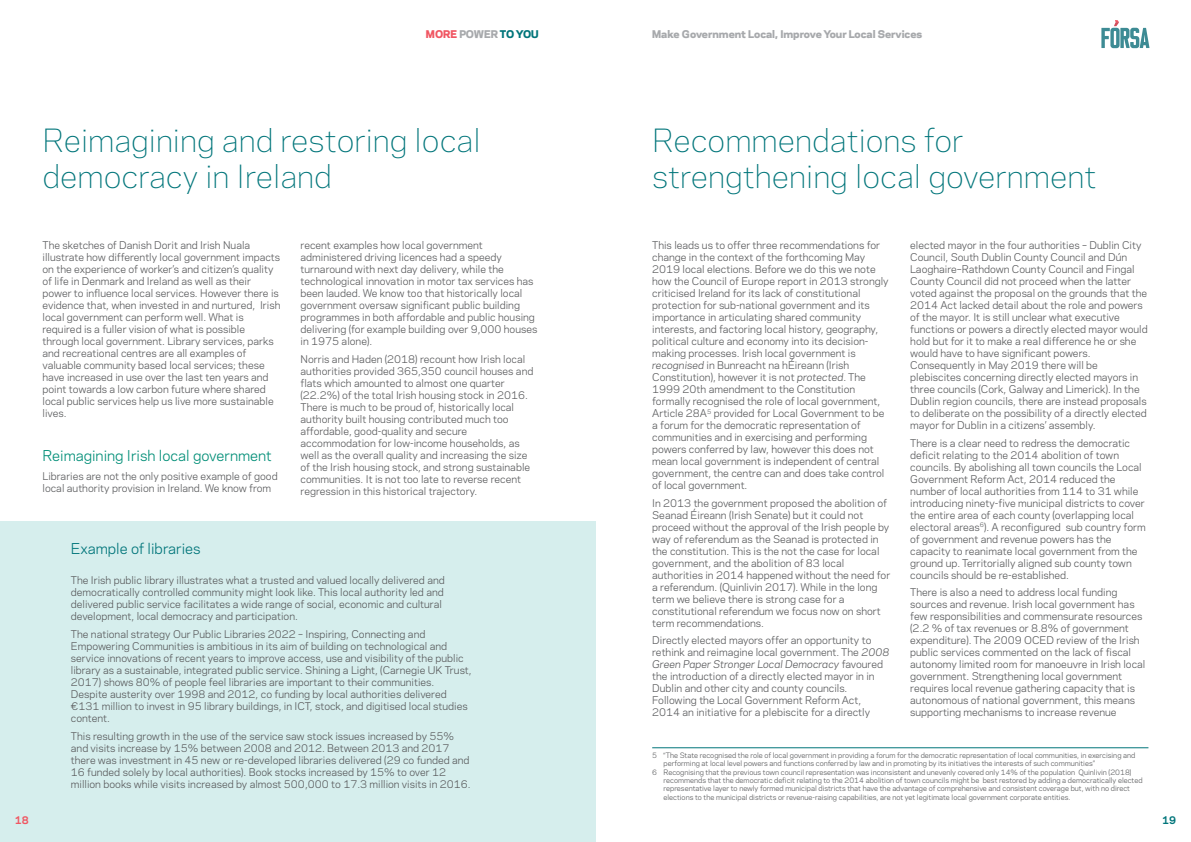
<style>
.page{position:relative;width:1191px;height:842px;background:#fff}
.page>*{position:absolute;margin:0;border:0;box-sizing:border-box;transform-origin:0 0}
.t1{font:300 30px/36px "Polaris";color:#00757a}
.t2{font:14px "Polaris";color:#008e77}
.t3{font:14px "Polaris";color:#00757a}
.t4{font:10px/12px "Polaris";color:#58595b}
.t5{font:800 10px "Polaris";color:#a7a9ac}
.t6{font:700 10px "Polaris";color:#00757a}
.t7{font:700 10px "Polaris";color:#f05662}
.t8{font:7px "Polaris";color:#58595b}
.s1{color:#f05662}
.s2{color:#00757a}
.s3{font-style:italic}
</style>
<div class="page">
<div style="left:0;top:521px;width:595px;height:321px;background:#d6eeed"></div>
<svg style="left:1101px;top:20px;width:48px;height:28px"></svg>
<hr style="left:652px;top:747px;width:496px;height:1px;background:#00757a">
<p class="t5" style="left:426px;top:29px;width:114px"><span class="s1">MORE</span> POWER <span class="s2">TO YOU</span></p>
<p class="t5" style="left:652px;top:29px;width:271px">Make Government Local, Improve Your Local Services</p>
<p class="t1" style="left:43px;top:125px;width:439px">Reimagining and restoring local democracy in Ireland</p>
<p class="t4" style="left:43px;top:240px;width:239px">The sketches of Danish Dorit and Irish Nuala illustrate how differently local government impacts on the experience of worker’s and citizen’s quality of life in Denmark and Ireland as well as their power to influence local services. However there is evidence that, when invested in and nurtured, Irish local government can perform well. What is required is a fuller vision of what is possible through local government. Library services, parks and recreational centres are all examples of valuable community based local services; these have increased in use over the last ten years and point towards a low carbon future where shared local public services help us live more sustainable lives.</p>
<p class="t2" style="left:43px;top:449px;width:231px">Reimagining Irish local government</p>
<p class="t4" style="left:43px;top:471px;width:237px">Libraries are not the only positive example of good local authority provision in Ireland. We know from</p>
<p class="t4" style="left:300px;top:240px;width:238px">recent examples how local government administered driving licences had a speedy turnaround with next day delivery, while the technological innovation in motor tax services has been lauded. We know too that historically local government oversaw significant public building programmes in both affordable and public housing delivering (for example building over 9,000 houses in 1975 alone).</p>
<p class="t4" style="left:300px;top:354px;width:234px">Norris and Haden (2018) recount how Irish local authorities provided 365,350 council houses and flats which amounted to almost one quarter (22.2%) of the total Irish housing stock in 2016.<br>There is much to be proud of, historically local authority built housing contributed much too affordable, good-quality and secure accommodation for low-income households, as well as the overall quality and increasing the size of the Irish housing stock, and strong sustainable communities. It is not too late to reverse recent regression in this historical trajectory.</p>
<p class="t7" style="left:15px;top:816px;width:15px">18</p>
<p class="t3" style="left:71px;top:542px;width:131px">Example of libraries</p>
<p class="t4" style="left:71px;top:575px;width:375px">The Irish public library illustrates what a trusted and valued locally delivered and democratically controlled community might look like. This local authority led and delivered public service facilitates a wide range of social, economic and cultural development, local democracy and participation.</p>
<p class="t4" style="left:71px;top:629px;width:402px">The national strategy Our Public Libraries 2022 – Inspiring, Connecting and Empowering Communities is ambitious in its aim of building on technological and service innovations of recent years to improve access, use and visibility of the public library as a sustainable, integrated public service. Shining a Light, (Carnegie UK Trust, 2017) shows 80% of people feel libraries are important to their communities.<br>Despite austerity over 1998 and 2012, co funding by local authorities delivered €131 million to invest in 95 library buildings, in ICT, stock, and digitised local studies content.</p>
<p class="t4" style="left:71px;top:730px;width:401px">This resulting growth in the use of the service saw stock issues increased by 55% and visits increase by 15% between 2008 and 2012. Between 2013 and 2017 there was investment in 45 new or re-developed libraries delivered (29 co funded and 16 funded solely by local authorities). Book stocks increased by 15% to over 12 million books while visits increased by almost 500,000 to 17.3 million visits in 2016.</p>
<p class="t1" style="left:652px;top:125px;width:446px">Recommendations for strengthening local government</p>
<p class="t4" style="left:652px;top:240px;width:238px">This leads us to offer three recommendations for change in the context of the forthcoming May 2019 local elections. Before we do this we note how the Council of Europe report in 2013 strongly criticised Ireland for its lack of constitutional protection for sub-national government and its importance in articulating shared community interests, and factoring local history, geography, political culture and economy into its decision&shy;making processes. Irish local government is <span class="s3">recognised</span> in Bunreacht na hÉireann (Irish Constitution), however it is not <span class="s3">protected</span>. The 1999 20th amendment to the Constitution formally recognised the role of local government, Article 28A<sup>5</sup> provided for Local Government to be a forum for the democratic representation of communities and in exercising and performing powers conferred by law, however this does not mean local government is independent of central government, the centre can and does take control of local government.</p>
<p class="t4" style="left:652px;top:498px;width:240px">In 2013 the government proposed the abolition of Seanad Éireann (Irish Senate) but it could not proceed without the approval of the Irish people by way of referendum as the Seanad is protected in the constitution. This is the not the case for local government, and the abolition of 83 local authorities in 2014 happened without the need for a referendum. (Quinlivin 2017). While in the long term we believe there is strong case for a constitutional referendum we focus now on short term recommendations.</p>
<p class="t4" style="left:652px;top:635px;width:239px">Directly elected mayors offer an opportunity to rethink and reimagine local government. The <span class="s3">2008<br>Green Paper Stronger Local Democracy</span> favoured the introduction of a directly elected mayor in in Dublin and other city and county councils.<br>Following the Local Government Reform Act, 2014 an initiative for a plebiscite for a directly</p>
<p class="t4" style="left:910px;top:240px;width:239px">elected mayor in the four authorities – Dublin City Council, South Dublin County Council and Dún Laoghaire–Rathdown County Council and Fingal County Council did not proceed when the latter voted against the proposal on the grounds that the 2014 Act lacked detail about the role and powers of the mayor. It is still unclear what executive functions or powers a directly elected mayor would hold but for it to make a real difference he or she would have to have significant powers.<br>Consequently in May 2019 there will be plebiscites concerning directly elected mayors in three councils (Cork, Galway and Limerick). In the Dublin region councils, there are instead proposals to deliberate on the possibility of a directly elected mayor for Dublin in a citizens’ assembly.</p>
<p class="t4" style="left:910px;top:438px;width:237px">There is a clear need to redress the democratic deficit relating to the 2014 abolition of town councils. By abolishing all town councils the Local Government Reform Act, 2014 reduced the number of local authorities from 114 to 31 while introducing ninety-five municipal districts to cover the entire area of each county (overlapping local electoral areas<sup>6</sup>). A reconfigured sub country form of government and revenue powers has the capacity to reanimate local government from the ground up. Territorially aligned sub county town councils should be re-established.</p>
<p class="t4" style="left:910px;top:587px;width:237px">There is also a need to address local funding sources and revenue. Irish local government has few responsibilities and commensurate resources (2.2 % of tax revenues or 8.8% of government expenditure). The 2009 OCED review of the Irish public services commented on the lack of fiscal autonomy limited room for manoeuvre in Irish local government. Strengthening local government requires local revenue gathering capacity that is autonomous of national government, this means supporting mechanisms to increase revenue</p>
<p class="t8" style="left:652px;top:752px;width:485px">5 “The State recognised the role of local government in providing a forum for the democratic representation of local communities, in exercising and</p>
<p class="t8" style="left:663px;top:761px;width:433px">performing at local level powers and functions conferred by law and in promoting by its initiatives the interests of such communities”</p>
<p class="t8" style="left:652px;top:769px;width:481px">6 Recognising that the previous town council representation was inconsistent and unevenly covered only 14% of the population Quinlivin (2018)</p>
<p class="t8" style="left:663px;top:777px;width:480px">recommends that the democratic deficit relating to the 2014 abolition of town councils might be best restored by adding a democratically elected</p>
<p class="t8" style="left:663px;top:786px;width:468px">representative layer to newly formed municipal districts that have the advantage of comprehensive and consistent coverage but, with no direct</p>
<p class="t8" style="left:663px;top:794px;width:408px">elections to the municipal districts or revenue-raising capabilities, are not yet legitimate local government corporate entities.</p>
<p class="t6" style="left:1162px;top:816px;width:15px">19</p>
</div>
